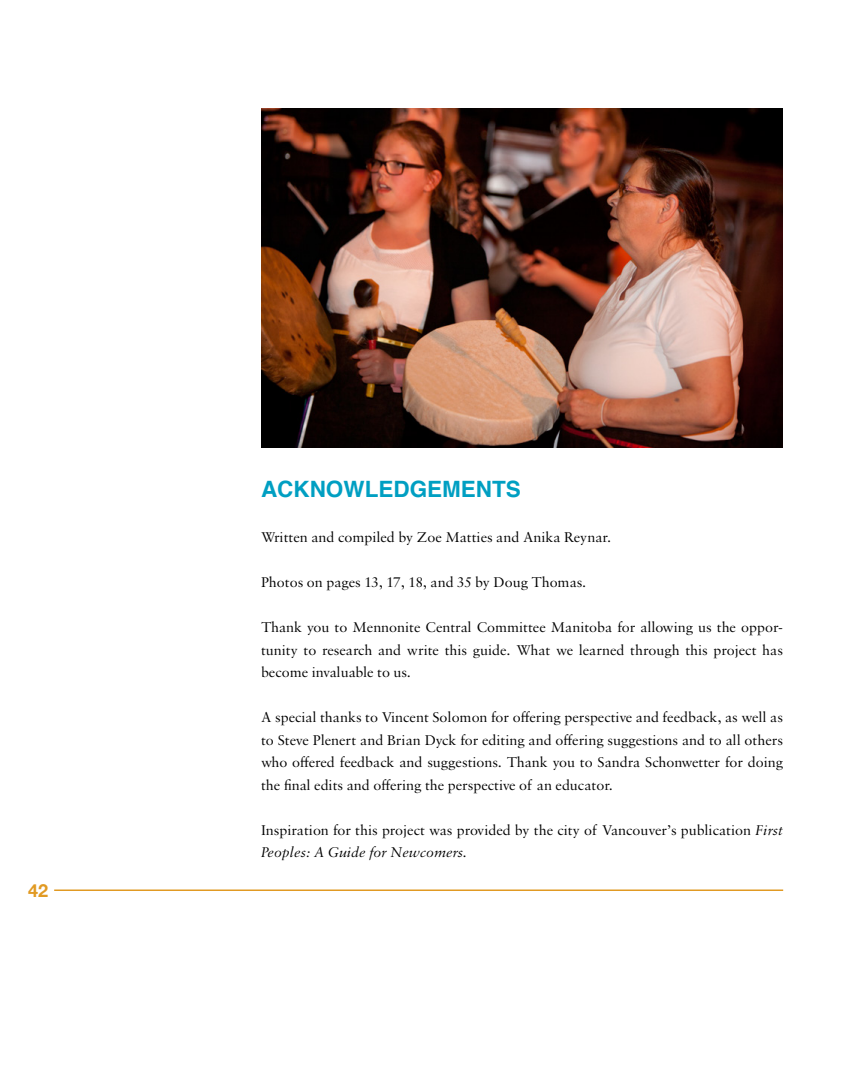
<style>
.page{position:relative;width:864px;height:1080px;background:#fff}
.page>*{position:absolute;margin:0;border:0;box-sizing:border-box;transform-origin:0 0}
.t1{font:700 22.5px "Helvetica";color:#009fc2}
.t2{font:700 18px "Helvetica Neue";color:#e19a23}
.t3{font:15px/22.5px "Sabon MT Pro";color:#000;text-align:justify}
.s1{font-style:italic}
</style>
<div class="page">
<hr style="left:54px;top:890px;width:729px;height:1px;background:#e19a23">
<img style="left:261px;top:108px;width:522px;height:339px">
<p class="t2" style="left:28px;top:876px;width:22px">42</p>
<h1 class="t1" style="left:261px;top:471px;width:261px">ACKNOWLEDGEMENTS</h1>
<p class="t3" style="left:261px;top:526px;width:352px">Written and compiled by Zoe Matties and Anika Reynar.</p>
<p class="t3" style="left:261px;top:571px;width:327px">Photos on pages 13, 17, 18, and 35 by Doug Thomas.</p>
<p class="t3" style="left:261px;top:616px;width:524px">Thank you to Mennonite Central Committee Manitoba for allowing us the oppor&shy;tunity to research and write this guide. What we learned through this project has become invaluable to us.</p>
<p class="t3" style="left:261px;top:706px;width:524px">A special thanks to Vincent Solomon for offering perspective and feedback, as well as to Steve Plenert and Brian Dyck for editing and offering suggestions and to all others who offered feedback and suggestions. Thank you to Sandra Schonwetter for doing the final edits and offering the perspective of an educator.</p>
<p class="t3" style="left:261px;top:819px;width:523px">Inspiration for this project was provided by the city of Vancouver’s publication <span class="s1">First<br>Peoples: A Guide for Newcomers.</span></p>
</div>
